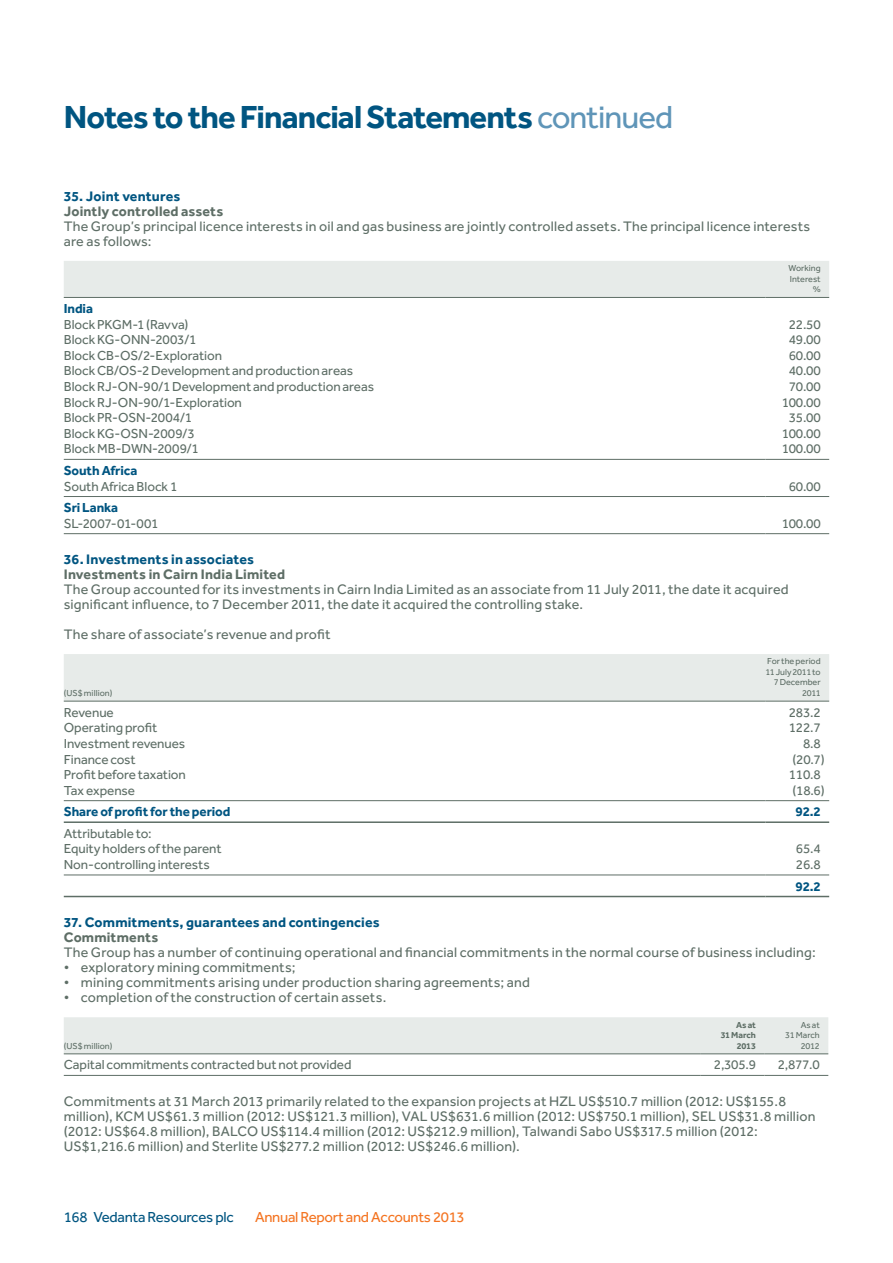
<style>
.page{position:relative;width:893px;height:1263px;background:#fff}
.page>*{position:absolute;margin:0;border:0;box-sizing:border-box;transform-origin:0 0}
.t1{font:700 33px "Effra";letter-spacing:-.03em;color:#005581}
.t2{font:15px "Effra";letter-spacing:-.02em;color:#f47421}
.t3{font:15px "Effra";letter-spacing:-.02em;color:#005581}
.t4{font:14.25px/15px "Effra";letter-spacing:.01em;color:#5e6e66}
.t5{font:700 14.25px "Effra";letter-spacing:.01em;color:#005581}
.t6{font:700 14.25px "Effra";letter-spacing:.01em;color:#5e6e66}
.t7{font:13.5px/15.6px "Effra";letter-spacing:-.005em;color:#5e6e66}
.t8{font:700 13.5px "Effra";letter-spacing:-.005em;color:#005581}
.t9{font:9px/10.5px "Effra";color:#5e6e66;text-align:right}
.t10{font:700 9px/10.5px "Effra";letter-spacing:-.005em;color:#5e6e66;text-align:right}
.s1{font-weight:400;color:#5f95b8}
</style>
<div class="page">
<div style="left:64px;top:261px;width:765px;height:36px;background:#e7ebe9"></div>
<hr style="left:64px;top:496px;width:701px;height:1px;background:#5e6e66">
<hr style="left:765px;top:496px;width:64px;height:1px;background:#5e6e66">
<hr style="left:64px;top:533px;width:701px;height:1px;background:#5e6e66">
<hr style="left:765px;top:533px;width:64px;height:1px;background:#5e6e66">
<hr style="left:64px;top:297px;width:701px;height:1px;background:#5e6e66">
<hr style="left:765px;top:297px;width:64px;height:1px;background:#5e6e66">
<hr style="left:64px;top:459px;width:701px;height:1px;background:#5e6e66">
<hr style="left:765px;top:459px;width:64px;height:1px;background:#5e6e66">
<div style="left:64px;top:654px;width:765px;height:47px;background:#e7ebe9"></div>
<hr style="left:64px;top:800px;width:701px;height:1px;background:#5e6e66">
<hr style="left:765px;top:800px;width:64px;height:1px;background:#5e6e66">
<hr style="left:64px;top:874px;width:701px;height:1px;background:#5e6e66">
<hr style="left:765px;top:874px;width:64px;height:1px;background:#5e6e66">
<hr style="left:64px;top:821px;width:701px;height:2px;background:#5e6e66">
<hr style="left:765px;top:821px;width:64px;height:2px;background:#5e6e66">
<hr style="left:64px;top:896px;width:701px;height:1px;background:#5e6e66">
<hr style="left:765px;top:896px;width:64px;height:1px;background:#5e6e66">
<hr style="left:64px;top:701px;width:701px;height:1px;background:#5e6e66">
<hr style="left:765px;top:701px;width:64px;height:1px;background:#5e6e66">
<div style="left:64px;top:1017px;width:764px;height:36px;background:#e7ebe9"></div>
<hr style="left:64px;top:1075px;width:637px;height:1px;background:#5e6e66">
<hr style="left:701px;top:1075px;width:63px;height:1px;background:#5e6e66">
<hr style="left:764px;top:1075px;width:64px;height:1px;background:#5e6e66">
<hr style="left:64px;top:1053px;width:637px;height:1px;background:#5e6e66">
<hr style="left:701px;top:1053px;width:63px;height:1px;background:#5e6e66">
<hr style="left:764px;top:1053px;width:64px;height:1px;background:#5e6e66">
<h1 class="t1" style="left:64px;top:97px;width:611px">Notes to the Financial Statements <span class="s1">continued</span></h1>
<p class="t5" style="left:64px;top:187px;width:118px">35. Joint ventures</p>
<p class="t6" style="left:64px;top:202px;width:161px">Jointly controlled assets</p>
<p class="t4" style="left:64px;top:218px;width:748px">The Group’s principal licence interests in oil and gas business are jointly controlled assets. The principal licence interests are as follows:</p>
<p class="t9" style="left:788px;top:263px;width:34px">Working<br>Interest %</p>
<p class="t8" style="left:64px;top:300px;width:31px">India</p>
<p class="t7" style="left:64px;top:316px;width:126px">Block PKGM-1 (Ravva)</p>
<p class="t7" style="left:789px;top:316px;width:33px">22.50</p>
<p class="t7" style="left:64px;top:332px;width:134px">Block KG-ONN-2003/1</p>
<p class="t7" style="left:789px;top:332px;width:33px">49.00</p>
<p class="t7" style="left:64px;top:347px;width:160px">Block CB-OS/2-Exploration</p>
<p class="t7" style="left:789px;top:347px;width:33px">60.00</p>
<p class="t7" style="left:64px;top:363px;width:291px">Block CB/OS-2 Development and production areas</p>
<p class="t7" style="left:789px;top:363px;width:33px">40.00</p>
<p class="t7" style="left:64px;top:379px;width:312px">Block RJ-ON-90/1 Development and production areas</p>
<p class="t7" style="left:789px;top:379px;width:33px">70.00</p>
<p class="t7" style="left:64px;top:394px;width:180px">Block RJ-ON-90/1-Exploration</p>
<p class="t7" style="left:782px;top:394px;width:40px">100.00</p>
<p class="t7" style="left:64px;top:410px;width:130px">Block PR-OSN-2004/1</p>
<p class="t7" style="left:789px;top:410px;width:33px">35.00</p>
<p class="t7" style="left:64px;top:425px;width:132px">Block KG-OSN-2009/3</p>
<p class="t7" style="left:782px;top:425px;width:40px">100.00</p>
<p class="t7" style="left:64px;top:441px;width:137px">Block MB-DWN-2009/1</p>
<p class="t7" style="left:782px;top:441px;width:40px">100.00</p>
<p class="t8" style="left:64px;top:462px;width:75px">South Africa</p>
<p class="t7" style="left:64px;top:478px;width:115px">South Africa Block 1</p>
<p class="t7" style="left:789px;top:478px;width:33px">60.00</p>
<p class="t8" style="left:64px;top:499px;width:56px">Sri Lanka</p>
<p class="t7" style="left:64px;top:515px;width:96px">SL-2007-01-001</p>
<p class="t7" style="left:782px;top:515px;width:40px">100.00</p>
<p class="t5" style="left:64px;top:551px;width:192px">36. Investments in associates</p>
<p class="t6" style="left:64px;top:566px;width:223px">Investments in Cairn India Limited</p>
<p class="t4" style="left:64px;top:582px;width:726px">The Group accounted for its investments in Cairn India Limited as an associate from 11 July 2011, the date it acquired significant influence, to 7 December 2011, the date it acquired the controlling stake.</p>
<p class="t4" style="left:64px;top:627px;width:268px">The share of associate’s revenue and profit</p>
<p class="t9" style="left:64px;top:687px;width:50px">(US$ million)</p>
<p class="t9" style="left:765px;top:656px;width:57px">For the period<br>11 July 2011 to<br>7 December<br>2011</p>
<p class="t7" style="left:64px;top:704px;width:52px">Revenue</p>
<p class="t7" style="left:789px;top:704px;width:33px">283.2</p>
<p class="t7" style="left:64px;top:720px;width:95px">Operating profit</p>
<p class="t7" style="left:789px;top:720px;width:33px">122.7</p>
<p class="t7" style="left:64px;top:735px;width:123px">Investment revenues</p>
<p class="t7" style="left:803px;top:735px;width:19px">8.8</p>
<p class="t7" style="left:64px;top:751px;width:74px">Finance cost</p>
<p class="t7" style="left:793px;top:751px;width:34px">(20.7)</p>
<p class="t7" style="left:64px;top:767px;width:124px">Profit before taxation</p>
<p class="t7" style="left:789px;top:767px;width:33px">110.8</p>
<p class="t7" style="left:64px;top:782px;width:73px">Tax expense</p>
<p class="t7" style="left:793px;top:782px;width:34px">(18.6)</p>
<p class="t8" style="left:64px;top:803px;width:168px">Share of profit for the period</p>
<p class="t8" style="left:796px;top:803px;width:27px">92.2</p>
<p class="t7" style="left:64px;top:825px;width:159px">Attributable to:<br>Equity holders of the parent</p>
<p class="t7" style="left:796px;top:841px;width:26px">65.4</p>
<p class="t7" style="left:64px;top:856px;width:147px">Non-controlling interests</p>
<p class="t7" style="left:796px;top:856px;width:26px">26.8</p>
<p class="t8" style="left:796px;top:878px;width:27px">92.2</p>
<p class="t5" style="left:64px;top:914px;width:317px">37. Commitments, guarantees and contingencies</p>
<p class="t6" style="left:64px;top:929px;width:96px">Commitments</p>
<p class="t4" style="left:64px;top:945px;width:753px">The Group has a number of continuing operational and financial commitments in the normal course of business including:</p>
<p class="t4" style="left:64px;top:960px;width:233px">• exploratory mining commitments;</p>
<p class="t4" style="left:64px;top:975px;width:468px">• mining commitments arising under production sharing agreements; and</p>
<p class="t4" style="left:64px;top:990px;width:324px">• completion of the construction of certain assets.</p>
<p class="t9" style="left:64px;top:1040px;width:50px">(US$ million)</p>
<p class="t10" style="left:721px;top:1019px;width:37px">As at<br>31 March<br>2013</p>
<p class="t9" style="left:785px;top:1019px;width:36px">As at<br>31 March<br>2012</p>
<p class="t7" style="left:64px;top:1057px;width:289px">Capital commitments contracted but not provided</p>
<p class="t7" style="left:714px;top:1057px;width:44px">2,305.9</p>
<p class="t7" style="left:778px;top:1057px;width:44px">2,877.0</p>
<p class="t4" style="left:64px;top:1093px;width:753px">Commitments at 31 March 2013 primarily related to the expansion projects at HZL US$510.7 million (2012: US$155.8 million), KCM US$61.3 million (2012: US$121.3 million), VAL US$631.6 million (2012: US$750.1 million), SEL US$31.8 million (2012: US$64.8 million), BALCO US$114.4 million (2012: US$212.9 million), Talwandi Sabo US$317.5 million (2012:<br>US$1,216.6 million) and Sterlite US$277.2 million (2012: US$246.6 million).</p>
<p class="t3" style="left:64px;top:1208px;width:171px">168 Vedanta Resources plc</p>
<p class="t2" style="left:255px;top:1208px;width:211px">Annual Report and Accounts 2013</p>
</div>
